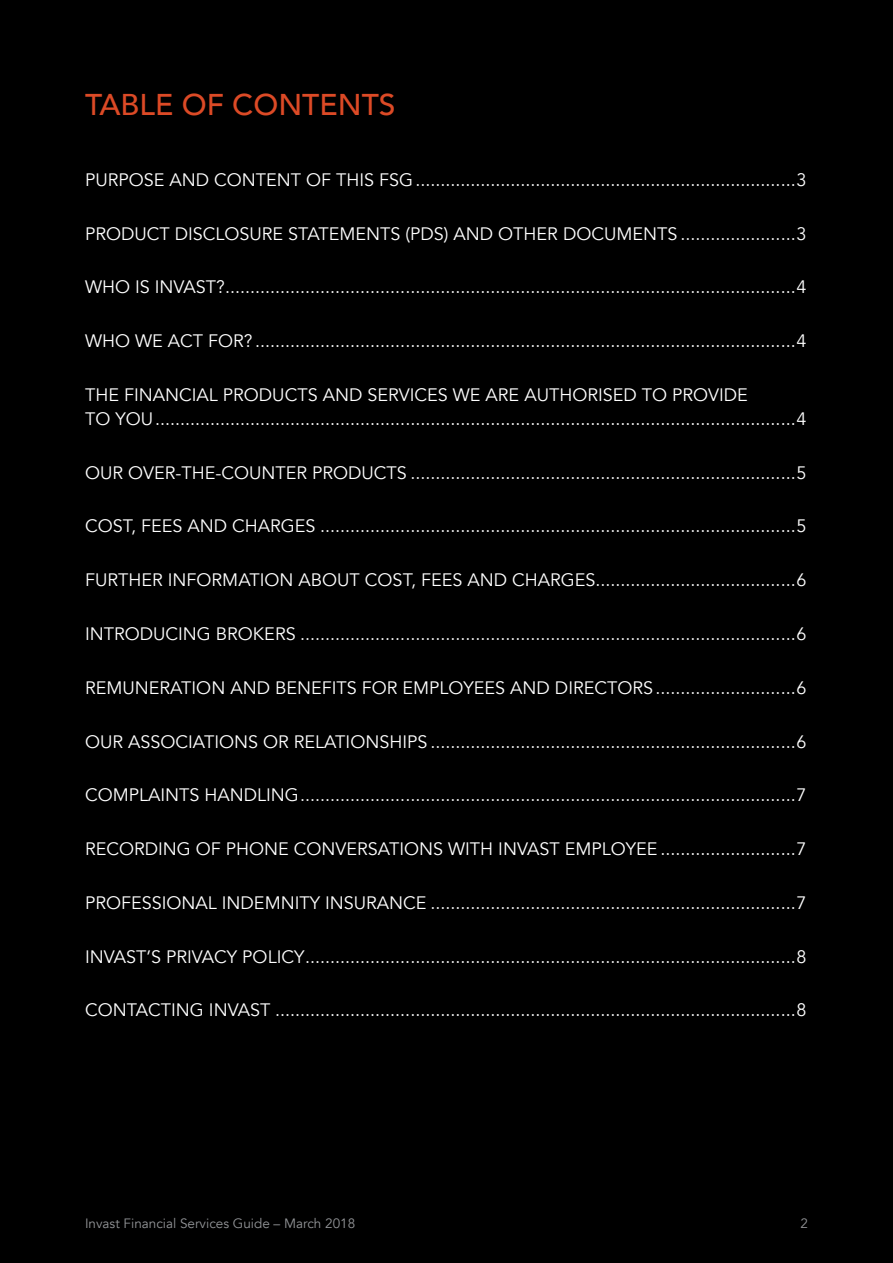
<style>
.page{position:relative;width:893px;height:1263px;background:#000}
.page>*{position:absolute;margin:0;border:0;box-sizing:border-box;transform-origin:0 0}
.t1{font:500 30px "Avenir";color:#dc4a26}
.t2{font:18px/24px "Avenir";color:#fff}
.t3{font:13.5px "Avenir";color:#939598}
</style>
<div class="page">
<h1 class="t1" style="left:85px;top:79px;width:312px">TABLE OF CONTENTS</h1>
<p class="t2" style="left:85px;top:168px;width:723px">PURPOSE AND CONTENT OF THIS FSG............................................................................3</p>
<p class="t2" style="left:85px;top:222px;width:723px">PRODUCT DISCLOSURE STATEMENTS (PDS) AND OTHER DOCUMENTS .......................3</p>
<p class="t2" style="left:85px;top:275px;width:723px">WHO IS INVAST?..................................................................................................................4</p>
<p class="t2" style="left:85px;top:329px;width:723px">WHO WE ACT FOR? ............................................................................................................4</p>
<p class="t2" style="left:85px;top:383px;width:723px">THE FINANCIAL PRODUCTS AND SERVICES WE ARE AUTHORISED TO PROVIDE<br>TO YOU................................................................................................................................4</p>
<p class="t2" style="left:85px;top:461px;width:723px">OUR OVER-THE-COUNTER PRODUCTS .............................................................................5</p>
<p class="t2" style="left:85px;top:515px;width:723px">COST, FEES AND CHARGES ...............................................................................................5</p>
<p class="t2" style="left:85px;top:568px;width:723px">FURTHER INFORMATION ABOUT COST, FEES AND CHARGES........................................6</p>
<p class="t2" style="left:85px;top:622px;width:723px">INTRODUCING BROKERS ...................................................................................................6</p>
<p class="t2" style="left:85px;top:676px;width:723px">REMUNERATION AND BENEFITS FOR EMPLOYEES AND DIRECTORS............................6</p>
<p class="t2" style="left:85px;top:730px;width:723px">OUR ASSOCIATIONS OR RELATIONSHIPS .........................................................................6</p>
<p class="t2" style="left:85px;top:783px;width:723px">COMPLAINTS HANDLING...................................................................................................7</p>
<p class="t2" style="left:85px;top:837px;width:723px">RECORDING OF PHONE CONVERSATIONS WITH INVAST EMPLOYEE ...........................7</p>
<p class="t2" style="left:85px;top:891px;width:723px">PROFESSIONAL INDEMNITY INSURANCE .........................................................................7</p>
<p class="t2" style="left:85px;top:945px;width:723px">INVAST’S PRIVACY POLICY..................................................................................................8</p>
<p class="t2" style="left:85px;top:998px;width:723px">CONTACTING INVAST ........................................................................................................8</p>
<p class="t3" style="left:85px;top:1215px;width:272px">Invast Financial Services Guide – March 2018</p>
<p class="t3" style="left:800px;top:1215px;width:9px">2</p>
</div>
